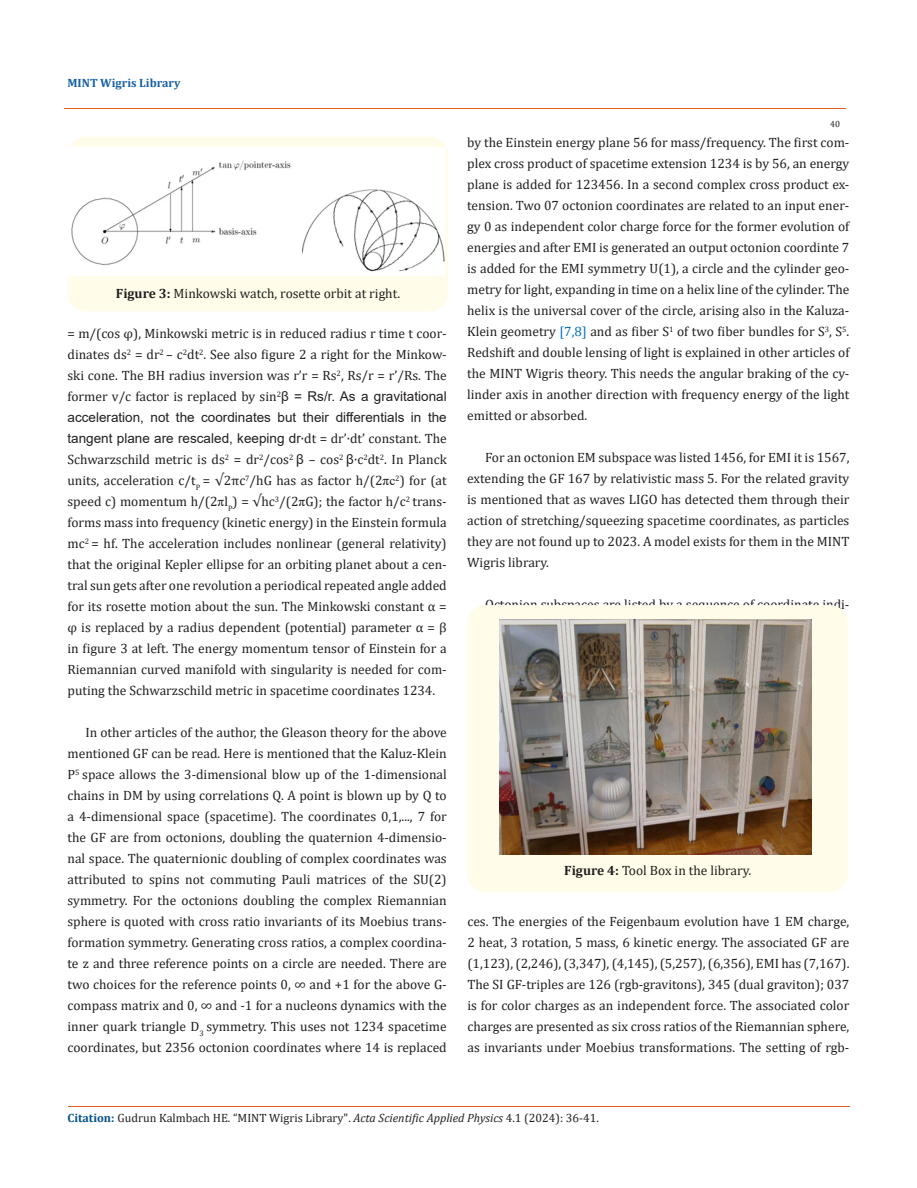
<style>
.page{position:relative;width:917px;height:1188px;background:#fff}
.page>*{position:absolute;margin:0;border:0;box-sizing:border-box;transform-origin:0 0}
.Body_Text{font:13.5px/21px "Cambria";color:#231f20;text-align:justify}
.t1{font:12px "Cambria";color:#231f20}
.t2{font:700 12px "Cambria";color:#1560a6}
.t3{font:9px "Cambria";color:#231f20}
.s1{font-weight:700}
.s2{font-family:"Arial"}
.s3{font-family:"Times New Roman"}
.s4{color:#0070c0}
.s5{font-weight:700;color:#035089}
.s6{font-style:italic}
</style>
<div class="page">
<hr style="left:64px;top:109px;width:782px;height:1px;background:#e05d1a">
<div style="left:67px;top:137px;width:381px;height:174px;background:#fffde9;border-radius:18px"></div>
<img style="left:68px;top:148px;width:377px;height:127px">
<div style="left:467px;top:605px;width:380px;height:287px;background:#fffde9;border-radius:18px"></div>
<img style="left:500px;top:619px;width:311px;height:236px">
<hr style="left:68px;top:1106px;width:781px;height:1px;background:#e05d1a">
<p class="t2" style="left:67px;top:74px;width:114px">MINT Wigris Library</p>
<p class="Body_Text" style="left:116px;top:282px;width:286px"><span class="s1">Figure 3:</span> Minkowski watch, rosette orbit at right.</p>
<p class="Body_Text" style="left:67px;top:323px;width:381px">= m/(cos φ), Minkowski metric is in reduced radius r time t coor&shy;dinates ds<sup>2</sup> = dr<sup>2</sup> – c<sup>2</sup>dt<sup>2</sup>. See also figure 2 a right for the Minkow&shy;ski cone. The BH radius inversion was r’r = Rs<sup>2</sup>, Rs/r = r’/Rs. The former v/c factor is replaced by sin<sup>2</sup><span class="s2">β = Rs/r. As a gravitational acceleration, not the coordinates but their differentials in the tangent plane are rescaled, keeping dr</span>∙dt = dr’∙dt’ constant. The Schwarzschild metric is ds<sup>2</sup> = dr<sup>2</sup>/cos<sup>2</sup> <span class="s2">β</span> – cos<sup>2</sup> <span class="s2">β</span>∙c<sup>2</sup>dt<sup>2</sup>. In Planck units, acceleration c/t<sub>P</sub> = √2πc<sup>7</sup>/hG has as factor h/(2<span class="s3">πc</span><sup>2</sup>) for (at speed c) momentum h/(2<span class="s3">π</span>l<sub>P</sub>) = √hc<sup>3</sup>/(2<span class="s3">π</span>G); the factor h/c<sup>2</sup> trans&shy;forms mass into frequency (kinetic energy) in the Einstein formula mc<sup>2</sup> = hf. The acceleration includes nonlinear (general relativity) that the original Kepler ellipse for an orbiting planet about a cen&shy;tral sun gets after one revolution a periodical repeated angle added for its rosette motion about the sun. The Minkowski constant α = φ is replaced by a radius dependent (potential) parameter α = β in figure 3 at left. The energy momentum tensor of Einstein for a Riemannian curved manifold with singularity is needed for com&shy;puting the Schwarzschild metric in spacetime coordinates 1234.</p>
<p class="Body_Text" style="left:67px;top:722px;width:381px;text-indent:18px">In other articles of the author, the Gleason theory for the above mentioned GF can be read. Here is mentioned that the Kaluz-Klein P<sup>5</sup> space allows the 3-dimensional blow up of the 1-dimensional chains in DM by using correlations Q. A point is blown up by Q to a 4-dimensional space (spacetime). The coordinates 0,1,..., 7 for the GF are from octonions, doubling the quaternion 4-dimensio&shy;nal space. The quaternionic doubling of complex coordinates was attributed to spins not commuting Pauli matrices of the SU(2) symmetry. For the octonions doubling the complex Riemannian sphere is quoted with cross ratio invariants of its Moebius trans&shy;formation symmetry. Generating cross ratios, a complex coordina&shy;te z and three reference points on a circle are needed. There are two choices for the reference points 0, ∞ and +1 for the above G&shy;compass matrix and 0, ∞ and -1 for a nucleons dynamics with the inner quark triangle D<sub>3</sub> symmetry. This uses not 1234 spacetime coordinates, but 2356 octonion coordinates where 14 is replaced</p>
<p class="t3" style="left:830px;top:119px;width:11px">40</p>
<p class="Body_Text" style="left:467px;top:132px;width:384px">by the Einstein energy plane 56 for mass/frequency. The first com&shy;plex cross product of spacetime extension 1234 is by 56, an energy plane is added for 123456. In a second complex cross product ex&shy;tension. Two 07 octonion coordinates are related to an input ener&shy;gy 0 as independent color charge force for the former evolution of energies and after EMI is generated an output octonion coordinte 7 is added for the EMI symmetry U(1), a circle and the cylinder geo&shy;metry for light, expanding in time on a helix line of the cylinder. The helix is the universal cover of the circle, arising also in the Kaluza-Klein geometry <span class="s4">[7,8]</span> and as fiber S<sup>1</sup> of two fiber bundles for S<sup>3</sup>, S<sup>5</sup>.<br>Redshift and double lensing of light is explained in other articles of the MINT Wigris theory. This needs the angular braking of the cy&shy;linder axis in another direction with frequency energy of the light emitted or absorbed.</p>
<p class="Body_Text" style="left:467px;top:447px;width:384px;text-indent:18px">For an octonion EM subspace was listed 1456, for EMI it is 1567, extending the GF 167 by relativistic mass 5. For the related gravity is mentioned that as waves LIGO has detected them through their action of stretching/squeezing spacetime coordinates, as particles they are not found up to 2023. A model exists for them in the MINT Wigris library.</p>
<p class="Body_Text" style="left:485px;top:594px;width:366px">Octonion subspaces are listed by a sequence of coordinate indi-</p>
<p class="Body_Text" style="left:564px;top:860px;width:188px"><span class="s1">Figure 4:</span> Tool Box in the library.</p>
<p class="Body_Text" style="left:467px;top:911px;width:383px">ces. The energies of the Feigenbaum evolution have 1 EM charge, 2 heat, 3 rotation, 5 mass, 6 kinetic energy. The associated GF are (1,123), (2,246), (3,347), (4,145), (5,257), (6,356), EMI has (7,167).<br>The SI GF-triples are 126 (rgb-gravitons), 345 (dual graviton); 037 is for color charges as an independent force. The associated color charges are presented as six cross ratios of the Riemannian sphere, as invariants under Moebius transformations. The setting of rgb-</p>
<p class="t1" style="left:68px;top:1111px;width:533px"><span class="s5">Citation:</span> Gudrun Kalmbach HE. “MINT Wigris Library". <span class="s6">Acta Scientific Applied Physics</span> 4.1 (2024): 36-41.</p>
</div>
